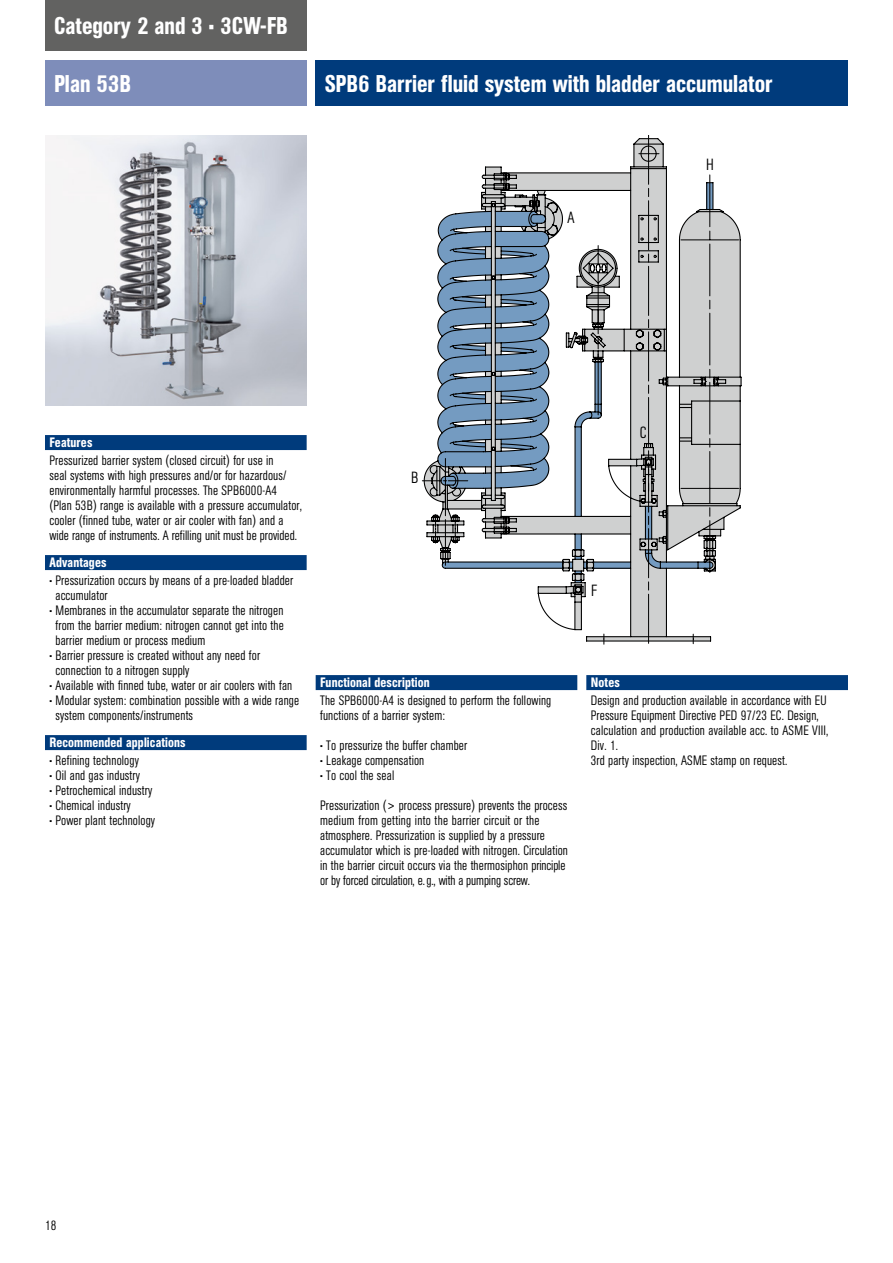
<style>
.page{position:relative;width:893px;height:1263px;background:#fff}
.page>*{position:absolute;margin:0;border:0;box-sizing:border-box;transform-origin:0 0}
.t1{font:500 condensed 24px "AG Book Pro";color:#fff}
.t2{font:300 16.05px "AG Buch Condensed BQ";color:#000}
.t3{font:300 condensed 13.5px/15px "AG Book Pro";letter-spacing:.01em;color:#000}
.t4{font:500 condensed 13.5px "AG Book Pro";letter-spacing:.01em;color:#fff}
.t5{font:300 12.3px "AG Buch Condensed BQ";color:#000}
</style>
<div class="page">
<div style="left:45px;top:0;width:262px;height:50px;background:#626261"></div>
<div style="left:316px;top:60px;width:532px;height:45px;background:#003b7c"></div>
<div style="left:45px;top:435px;width:262px;height:15px;background:#003b7c"></div>
<div style="left:45px;top:555px;width:262px;height:15px;background:#003b7c"></div>
<div style="left:45px;top:735px;width:262px;height:15px;background:#003b7c"></div>
<div style="left:316px;top:675px;width:261px;height:15px;background:#003b7c"></div>
<div style="left:586px;top:675px;width:262px;height:15px;background:#003b7c"></div>
<div style="left:45px;top:60px;width:262px;height:45px;background:#7e8dba"></div>
<svg style="left:423px;top:137px;width:319px;height:508px"></svg>
<img style="left:45px;top:135px;width:262px;height:270px">
<h1 class="t1" style="left:54px;top:10px;width:235px">Category 2 and 3 • 3CW-FB</h1>
<h1 class="t1" style="left:54px;top:68px;width:78px">Plan 53B</h1>
<h1 class="t1" style="left:325px;top:68px;width:450px">SPB6 Barrier fluid system with bladder accumulator</h1>
<p class="t2" style="left:568px;top:209px;width:9px">A</p>
<p class="t2" style="left:706px;top:156px;width:9px">H</p>
<p class="t4" style="left:50px;top:433px;width:44px">Features</p>
<p class="t3" style="left:50px;top:453px;width:254px">Pressurized barrier system (closed circuit) for use in<br>seal systems with high pressures and/or for hazardous/ environmentally harmful processes. The SPB6000-A4 (Plan 53B) range is available with a pressure accumulator, cooler (finned tube, water or air cooler with fan) and a wide range of instruments. A refilling unit must be provided.</p>
<p class="t4" style="left:50px;top:553px;width:58px">Advantages</p>
<p class="t3" style="left:55px;top:573px;width:239px;text-indent:-6px">• Pressurization occurs by means of a pre-loaded bladder accumulator</p>
<p class="t3" style="left:55px;top:603px;width:230px;text-align:justify;text-indent:-6px">• Membranes in the accumulator separate the nitrogen from the barrier medium: nitrogen cannot get into the barrier medium or process medium</p>
<p class="t3" style="left:55px;top:648px;width:206px;text-indent:-6px">• Barrier pressure is created without any need for connection to a nitrogen supply</p>
<p class="t3" style="left:50px;top:678px;width:244px">• Available with finned tube, water or air coolers with fan</p>
<p class="t3" style="left:55px;top:693px;width:245px;text-indent:-6px">• Modular system: combination possible with a wide range system components/instruments</p>
<p class="t3" style="left:50px;top:753px;width:91px">• Refining technology</p>
<p class="t3" style="left:50px;top:768px;width:92px">• Oil and gas industry</p>
<p class="t3" style="left:50px;top:783px;width:104px">• Petrochemical industry</p>
<p class="t3" style="left:50px;top:798px;width:83px">• Chemical industry</p>
<p class="t3" style="left:50px;top:813px;width:107px">• Power plant technology</p>
<p class="t4" style="left:50px;top:733px;width:138px">Recommended applications</p>
<p class="t2" style="left:411px;top:469px;width:9px">B</p>
<p class="t2" style="left:640px;top:423px;width:8px">C</p>
<p class="t2" style="left:591px;top:582px;width:8px">F</p>
<p class="t4" style="left:320px;top:673px;width:111px">Functional description</p>
<p class="t3" style="left:320px;top:693px;width:233px">The SPB6000-A4 is designed to perform the following functions of a barrier system:</p>
<p class="t3" style="left:320px;top:738px;width:149px">• To pressurize the buffer chamber</p>
<p class="t3" style="left:320px;top:753px;width:106px">• Leakage compensation</p>
<p class="t3" style="left:320px;top:768px;width:76px">• To cool the seal</p>
<p class="t3" style="left:320px;top:798px;width:249px">Pressurization (&gt; process pressure) prevents the process medium from getting into the barrier circuit or the atmosphere. Pressurization is supplied by a pressure accumulator which is pre-loaded with nitrogen. Circulation in the barrier circuit occurs via the thermosiphon principle or by forced circulation, e.g., with a pumping screw.</p>
<p class="t4" style="left:591px;top:673px;width:30px">Notes</p>
<p class="t3" style="left:591px;top:693px;width:239px">Design and production available in accordance with EU Pressure Equipment Directive PED 97/23 EC. Design, calculation and production available acc. to ASME VIII, Div. 1.<br>3rd party inspection, ASME stamp on request.</p>
<p class="t5" style="left:577px;top:715px;width:23px">SPB6</p>
<p class="t3" style="left:45px;top:1218px;width:13px">18</p>
</div>
